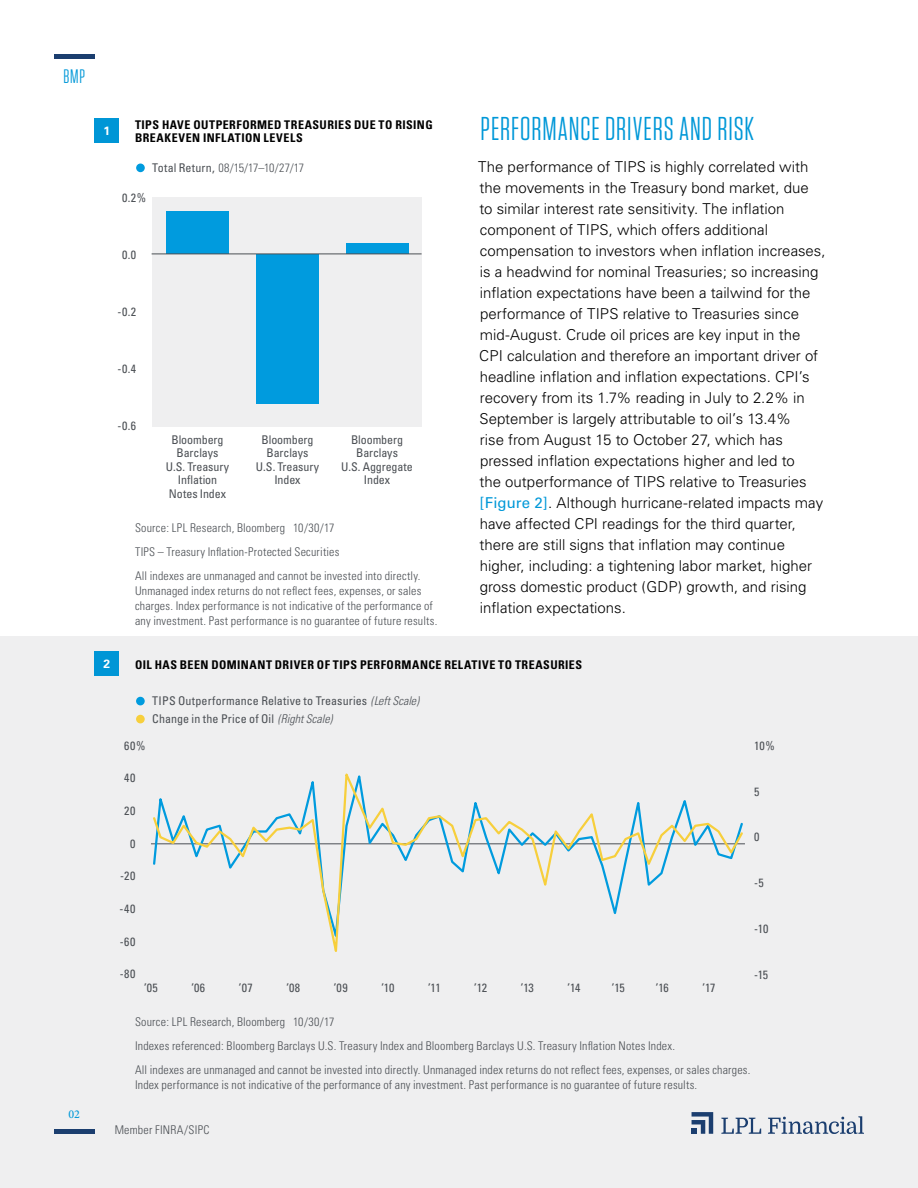
<style>
.page{position:relative;width:918px;height:1188px;background:#fff}
.page>*{position:absolute;margin:0;border:0;box-sizing:border-box;transform-origin:0 0}
.t1{font:33px "Tungsten Narrow";letter-spacing:.025em;color:#0098d8}
.t2{font:19.5px "Tungsten Narrow";color:#0098d8}
.t3{font:300 15px/21px "Univers";color:#000}
.t4{font:300 condensed 12px/24px "Univers";letter-spacing:.015em;color:#4b4f54}
.t5{font:condensed 12px/13.5px "Univers";letter-spacing:-.005em;color:#4b4f54;text-align:center}
.t6{font:700 condensed 12px/13.5px "Univers";letter-spacing:.04em;color:#000}
.t7{font:300 condensed 12px "Univers";letter-spacing:-.03em;color:#4b4f54}
.t8{font:500 12px "Minion Pro";color:#0098d8}
.t9{font:700 12px "Univers";color:#fff}
.s1{font-weight:400}
.s2{font-weight:400;color:#0098d8}
.s3{font-weight:300;font-style:italic}
</style>
<div class="page">
<div style="left:0;top:1080px;width:918px;height:108px;background:#efeff0"></div>
<hr style="left:54px;top:1130px;width:40px;height:4px;background:#1b3e6f">
<hr style="left:54px;top:54px;width:40px;height:4px;background:#1b3e6f">
<svg style="left:692px;top:1112px;width:21px;height:22px"></svg>
<svg style="left:721px;top:1118px;width:40px;height:16px"></svg>
<svg style="left:768px;top:1116px;width:96px;height:18px"></svg>
<div style="left:152px;top:197px;width:270px;height:229px;background:#efeff0"></div>
<div style="left:346px;top:244px;width:62px;height:10px;background:#009bde"></div>
<div style="left:256px;top:254px;width:62px;height:150px;background:#009bde"></div>
<div style="left:166px;top:211px;width:63px;height:43px;background:#009bde"></div>
<div style="left:136px;top:164px;width:9px;height:8px;background:#009bde;border-radius:50%"></div>
<hr style="left:152px;top:254px;width:270px;height:1px;background:#4b4f54">
<div style="left:0;top:637px;width:918px;height:444px;background:#efeff0"></div>
<div style="left:94px;top:652px;width:25px;height:24px;background:#0096d6"></div>
<div style="left:94px;top:118px;width:25px;height:25px;background:#0096d6"></div>
<div style="left:136px;top:697px;width:9px;height:8px;background:#009bde;border-radius:50%"></div>
<div style="left:136px;top:715px;width:9px;height:8px;background:#f7cf3c;border-radius:50%"></div>
<svg style="left:151px;top:773px;width:594px;height:179px"></svg>
<h2 class="t2" style="left:63px;top:67px;width:23px">BMP</h2>
<p class="t8" style="left:68px;top:1106px;width:13px">02</p>
<p class="t9" style="left:103px;top:123px;width:8px">1</p>
<p class="t6" style="left:135px;top:118px;width:299px">TIPS HAVE OUTPERFORMED TREASURIES DUE TO RISING<br>BREAKEVEN INFLATION LEVELS</p>
<p class="t7" style="left:152px;top:161px;width:153px"><span class="s1">Total Return,</span> 08/15/17–10/27/17</p>
<p class="t5" style="left:122px;top:190px;width:26px">0.2%</p>
<p class="t5" style="left:122px;top:247px;width:16px">0.0</p>
<p class="t5" style="left:118px;top:304px;width:20px">-0.2</p>
<p class="t5" style="left:118px;top:361px;width:20px">-0.4</p>
<p class="t5" style="left:118px;top:418px;width:20px">-0.6</p>
<p class="t5" style="left:166px;top:433px;width:65px">Bloomberg<br>Barclays<br>U.S. Treasury<br>Inflation<br>Notes Index</p>
<p class="t5" style="left:341px;top:433px;width:73px">Bloomberg<br>Barclays<br>U.S. Aggregate<br>Index</p>
<p class="t5" style="left:256px;top:433px;width:65px">Bloomberg<br>Barclays<br>U.S. Treasury<br>Index</p>
<p class="t4" style="left:135px;top:516px;width:287px">Source: LPL Research, Bloomberg 10/30/17<br>TIPS – Treasury Inflation-Protected Securities<br>All indexes are unmanaged and cannot be invested into directly.</p>
<p class="t4" style="left:135px;top:583px;width:304px;line-height:15px">Unmanaged index returns do not reflect fees, expenses, or sales charges. Index performance is not indicative of the performance of any investment. Past performance is no guarantee of future results.</p>
<h1 class="t1" style="left:481px;top:113px;width:275px">PERFORMANCE DRIVERS AND RISK</h1>
<p class="t3" style="left:478px;top:156px;width:349px">The performance of TIPS is highly correlated with the movements in the Treasury bond market, due<br>to similar interest rate sensitivity. The inflation component of TIPS, which offers additional compensation to investors when inflation increases, is a headwind for nominal Treasuries; so increasing inflation expectations have been a tailwind for the performance of TIPS relative to Treasuries since mid-August. Crude oil prices are key input in the CPI calculation and therefore an important driver of headline inflation and inflation expectations. CPI’s recovery from its 1.7% reading in July to 2.2% in September is largely attributable to oil’s 13.4%<br>rise from August 15 to October 27, which has pressed inflation expectations higher and led to<br>the outperformance of TIPS relative to Treasuries <span class="s2">[Figure 2]</span>. Although hurricane-related impacts may have affected CPI readings for the third quarter, there are still signs that inflation may continue higher, including: a tightening labor market, higher gross domestic product (GDP) growth, and rising inflation expectations.</p>
<p class="t9" style="left:103px;top:657px;width:8px">2</p>
<p class="t6" style="left:135px;top:658px;width:449px">OIL HAS BEEN DOMINANT DRIVER OF TIPS PERFORMANCE RELATIVE TO TREASURIES</p>
<p class="t5" style="left:152px;top:692px;width:268px;line-height:18px;text-align:left">TIPS Outperformance Relative to Treasuries <span class="s3">(Left Scale)<br></span>Change in the Price of Oil <span class="s3">(Right Scale)</span></p>
<p class="t5" style="left:124px;top:739px;width:23px">60%</p>
<p class="t5" style="left:124px;top:771px;width:13px">40</p>
<p class="t5" style="left:124px;top:804px;width:13px">20</p>
<p class="t5" style="left:130px;top:837px;width:7px">0</p>
<p class="t5" style="left:120px;top:869px;width:17px">-20</p>
<p class="t5" style="left:120px;top:902px;width:17px">-40</p>
<p class="t5" style="left:120px;top:934px;width:17px">-60</p>
<p class="t5" style="left:120px;top:967px;width:17px">-80</p>
<p class="t5" style="left:144px;top:981px;width:15px">’05</p>
<p class="t5" style="left:191px;top:981px;width:15px">’06</p>
<p class="t5" style="left:239px;top:981px;width:15px">’07</p>
<p class="t5" style="left:286px;top:981px;width:15px">’08</p>
<p class="t5" style="left:334px;top:981px;width:15px">’09</p>
<p class="t5" style="left:381px;top:981px;width:15px">’10</p>
<p class="t5" style="left:428px;top:981px;width:14px">’11</p>
<p class="t5" style="left:474px;top:981px;width:14px">’12</p>
<p class="t5" style="left:521px;top:981px;width:15px">’13</p>
<p class="t5" style="left:568px;top:981px;width:15px">’14</p>
<p class="t5" style="left:612px;top:981px;width:14px">’15</p>
<p class="t5" style="left:656px;top:981px;width:14px">’16</p>
<p class="t5" style="left:703px;top:981px;width:15px">’17</p>
<p class="t5" style="left:754px;top:739px;width:22px">10%</p>
<p class="t5" style="left:754px;top:784px;width:7px">5</p>
<p class="t5" style="left:754px;top:830px;width:7px">0</p>
<p class="t5" style="left:754px;top:876px;width:11px">-5</p>
<p class="t5" style="left:754px;top:922px;width:16px">-10</p>
<p class="t5" style="left:754px;top:967px;width:16px">-15</p>
<p class="t4" style="left:135px;top:1010px;width:617px">Source: LPL Research, Bloomberg 10/30/17<br>Indexes referenced: Bloomberg Barclays U.S. Treasury Index and Bloomberg Barclays U.S. Treasury Inflation Notes Index.<br>All indexes are unmanaged and cannot be invested into directly. Unmanaged index returns do not reflect fees, expenses, or sales charges.</p>
<p class="t4" style="left:135px;top:1073px;width:564px">Index performance is not indicative of the performance of any investment. Past performance is no guarantee of future results.</p>
<p class="t4" style="left:115px;top:1118px;width:96px">Member FINRA/SIPC</p>
</div>
